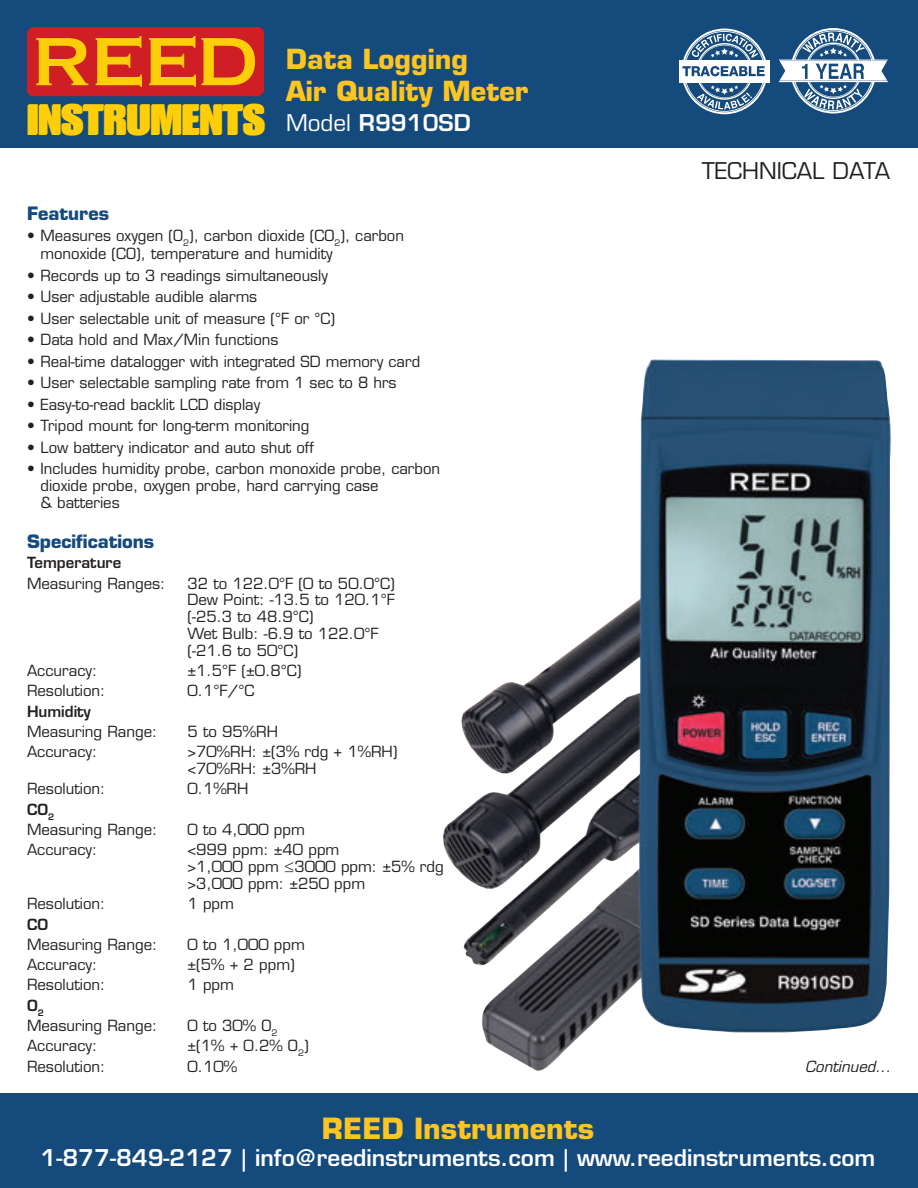
<style>
.page{position:relative;width:918px;height:1188px;background:#fff}
.page>*{position:absolute;margin:0;border:0;box-sizing:border-box;transform-origin:0 0}
.t1{font:41.7px "Impact LT Std";color:#fece08;scale:1.19 1}
.t2{font:41.7px "Impact LT Std";color:#231f20;scale:1.19 1}
.t3{font:700 28.5px "Eurostile LT Std";color:#fec422}
.Product_Title{font:700 27px/32.4px "Eurostile LT Std";color:#fec422}
.Model{font:600 22.5px "Eurostile LT Std";color:#fff}
.t4{font:22.5px "Eurostile LT Std";color:#231f20}
._1__Headers{font:700 18px "Eurostile LT Std";color:#144a7c}
._3__Features{font:15px/16.8px "Eurostile LT Std";color:#231f20}
._5__Specifications{font:15px/16.8px "Eurostile LT Std";color:#231f20}
._5__Specifications-2{font:600 15px "Eurostile LT Std";color:#231f20}
._9__Continued{font:italic 15px "Eurostile LT Std";color:#231f20}
.s1{font-weight:400}
</style>
<div class="page">
<div style="left:0;top:0;width:918px;height:148px;background:#144a7c"></div>
<svg style="left:779px;top:28px;width:109px;height:86px"></svg>
<div style="left:27px;top:28px;width:236px;height:68px;background:#d01e25;border-radius:6px"></div>
<svg style="left:36px;top:38px;width:53px;height:47px"></svg>
<svg style="left:96px;top:35px;width:46px;height:52px"></svg>
<svg style="left:149px;top:35px;width:106px;height:52px"></svg>
<svg style="left:683px;top:83px;width:83px;height:31px"></svg>
<div style="left:679px;top:62px;width:91px;height:19px;background:#fff"></div>
<hr style="left:679px;top:60px;width:91px;height:1px;background:#fff">
<hr style="left:679px;top:82px;width:91px;height:1px;background:#fff">
<svg style="left:682px;top:29px;width:84px;height:47px"></svg>
<img style="left:443px;top:359px;width:448px;height:712px">
<div style="left:0;top:1094px;width:918px;height:94px;background:#144a7c"></div>
<p class="t1" style="left:27px;top:96px;width:201px">INSTRUMENTS</p>
<p class="Product_Title" style="left:286px;top:43px;width:244px">Data Logging<br>Air Quality Meter</p>
<p class="Model" style="left:286px;top:108px;width:186px"><span class="s1">Model</span> R9910SD</p>
<h3 class="t4" style="left:702px;top:157px;width:190px">TECHNICAL DATA</h3>
<p class="_1__Headers" style="left:27px;top:202px;width:84px">Features</p>
<p class="_3__Features" style="left:40px;top:227px;width:365px;line-height:18px;text-indent:-14px">• Measures oxygen (O<sub>2</sub>), carbon dioxide (CO<sub>2</sub>), carbon monoxide (CO), temperature and humidity</p>
<p class="_3__Features" style="left:27px;top:267px;width:302px">• Records up to 3 readings simultaneously</p>
<p class="_3__Features" style="left:27px;top:289px;width:232px">• User adjustable audible alarms</p>
<p class="_3__Features" style="left:27px;top:310px;width:310px">• User selectable unit of measure (°F or °C)</p>
<p class="_3__Features" style="left:27px;top:332px;width:253px">• Data hold and Max/Min functions</p>
<p class="_3__Features" style="left:27px;top:353px;width:395px">• Real-time datalogger with integrated SD memory card</p>
<p class="_3__Features" style="left:27px;top:375px;width:371px">• User selectable sampling rate from 1 sec to 8 hrs</p>
<p class="_3__Features" style="left:27px;top:396px;width:235px">• Easy-to-read backlit LCD display</p>
<p class="_3__Features" style="left:27px;top:418px;width:284px">• Tripod mount for long-term monitoring</p>
<p class="_3__Features" style="left:27px;top:439px;width:289px">• Low battery indicator and auto shut off</p>
<p class="_3__Features" style="left:40px;top:461px;width:401px;text-indent:-14px">• Includes humidity probe, carbon monoxide probe, carbon dioxide probe, oxygen probe, hard carrying case<br>&amp; batteries</p>
<p class="_1__Headers" style="left:27px;top:530px;width:129px">Specifications</p>
<p class="_5__Specifications-2" style="left:27px;top:553px;width:96px">Temperature</p>
<p class="_5__Specifications" style="left:27px;top:575px;width:140px">Measuring Ranges:</p>
<p class="_5__Specifications" style="left:188px;top:575px;width:209px">32 to 122.0°F (0 to 50.0°C)<br>Dew Point: -13.5 to 120.1°F (-25.3 to 48.9°C)<br>Wet Bulb: -6.9 to 122.0°F (-21.6 to 50°C)</p>
<p class="_5__Specifications" style="left:27px;top:662px;width:72px">Accuracy:</p>
<p class="_5__Specifications" style="left:188px;top:662px;width:116px">±1.5°F (±0.8°C)</p>
<p class="_5__Specifications" style="left:27px;top:683px;width:80px">Resolution:</p>
<p class="_5__Specifications" style="left:187px;top:683px;width:68px">0.1°F/°C</p>
<p class="_5__Specifications-2" style="left:27px;top:702px;width:65px">Humidity</p>
<p class="_5__Specifications" style="left:27px;top:723px;width:132px">Measuring Range:</p>
<p class="_5__Specifications" style="left:188px;top:723px;width:92px">5 to 95%RH</p>
<p class="_5__Specifications" style="left:27px;top:743px;width:72px">Accuracy:</p>
<p class="_5__Specifications" style="left:188px;top:743px;width:212px">&gt;70%RH: ±(3% rdg + 1%RH) &lt;70%RH: ±3%RH</p>
<p class="_5__Specifications" style="left:27px;top:781px;width:80px">Resolution:</p>
<p class="_5__Specifications" style="left:187px;top:781px;width:62px">0.1%RH</p>
<p class="_5__Specifications-2" style="left:27px;top:800px;width:29px">CO<sub>2</sub></p>
<p class="_5__Specifications" style="left:27px;top:821px;width:132px">Measuring Range:</p>
<p class="_5__Specifications" style="left:188px;top:821px;width:119px">0 to 4,000 ppm</p>
<p class="_5__Specifications" style="left:27px;top:842px;width:72px">Accuracy:</p>
<p class="_5__Specifications" style="left:188px;top:842px;width:258px">&lt;999 ppm: ±40 ppm<br>&gt;1,000 ppm ≤3000 ppm: ±5% rdg &gt;3,000 ppm: ±250 ppm</p>
<p class="_5__Specifications" style="left:27px;top:895px;width:80px">Resolution:</p>
<p class="_5__Specifications" style="left:188px;top:895px;width:48px">1 ppm</p>
<p class="_5__Specifications-2" style="left:27px;top:915px;width:23px">CO</p>
<p class="_5__Specifications" style="left:27px;top:936px;width:132px">Measuring Range:</p>
<p class="_5__Specifications" style="left:188px;top:936px;width:119px">0 to 1,000 ppm</p>
<p class="_5__Specifications" style="left:27px;top:956px;width:72px">Accuracy:</p>
<p class="_5__Specifications" style="left:188px;top:956px;width:109px">±(5% + 2 ppm)</p>
<p class="_5__Specifications" style="left:27px;top:977px;width:80px">Resolution:</p>
<p class="_5__Specifications" style="left:188px;top:977px;width:48px">1 ppm</p>
<p class="_5__Specifications-2" style="left:27px;top:996px;width:18px">O<sub>2</sub></p>
<p class="_5__Specifications" style="left:27px;top:1017px;width:132px">Measuring Range:</p>
<p class="_5__Specifications" style="left:188px;top:1017px;width:91px">0 to 30% O<sub>2</sub></p>
<p class="_5__Specifications" style="left:27px;top:1038px;width:72px">Accuracy:</p>
<p class="_5__Specifications" style="left:188px;top:1038px;width:123px">±(1% + 0.2% O<sub>2</sub>)</p>
<p class="_5__Specifications" style="left:27px;top:1058px;width:80px">Resolution:</p>
<p class="_5__Specifications" style="left:187px;top:1058px;width:51px">0.10%</p>
<p class="_9__Continued" style="left:805px;top:1057px;width:87px">Continued...</p>
<p class="t2" style="left:27px;top:250px;width:201px">INSTRUMENTS</p>
<h2 class="t3" style="left:322px;top:1111px;width:274px">REED Instruments</h2>
<h3 class="Model" style="left:41px;top:1144px;width:836px">1-877-849-2127 | info@reedinstruments.com | www.reedinstruments.com</h3>
</div>
